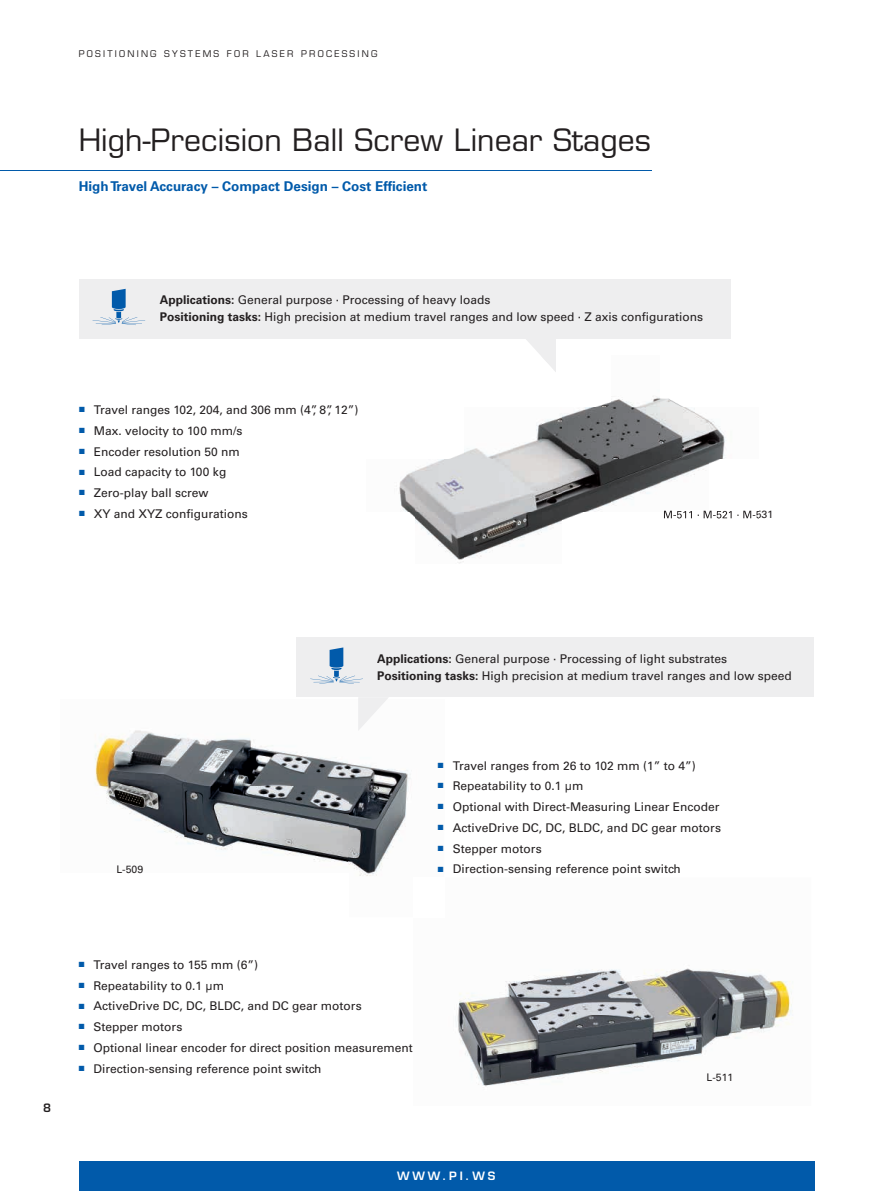
<style>
.page{position:relative;width:893px;height:1191px;background:#fff}
.page>*{position:absolute;margin:0;border:0;box-sizing:border-box;transform-origin:0 0}
.t1{font:30px "Eurostile LT";letter-spacing:.005em;color:#231f20}
.t2{font:700 13.5px "Univers LT";color:#015aaa}
.t3{font:12px/17.1px "Univers LT";color:#231f20}
.t4{font:600 11.25px "Eurostile LT";letter-spacing:.25em;color:#fff}
.t5{font:600 11.25px "Eurostile LT";color:#231f20}
.t6{font:10.5px "Univers LT";color:#231f20}
.t7{font:9px "Eurostile LT";letter-spacing:.25em;color:#231f20}
.s1{font-weight:700}
.s2{color:#015aaa}
</style>
<div class="page">
<div style="left:79px;top:1161px;width:735px;height:30px;background:#015aaa"></div>
<img style="left:457px;top:968px;width:336px;height:119px">
<img style="left:95px;top:730px;width:316px;height:146px">
<hr style="left:0;top:170px;width:652px;height:1px;background:#015aaa">
<div style="left:79px;top:279px;width:652px;height:59px;background:#eeeeef"></div>
<div style="left:296px;top:637px;width:518px;height:60px;background:#eeeeef"></div>
<svg style="left:525px;top:338px;width:31px;height:17px"></svg>
<svg style="left:358px;top:697px;width:31px;height:34px"></svg>
<img style="left:399px;top:396px;width:353px;height:116px">
<img style="left:409px;top:512px;width:299px;height:52px">
<img style="left:710px;top:518px;width:49px;height:1px">
<img style="left:664px;top:511px;width:95px;height:7px">
<svg style="left:92px;top:289px;width:53px;height:36px"></svg>
<svg style="left:310px;top:647px;width:53px;height:36px"></svg>
<p class="t7" style="left:79px;top:48px;width:300px">POSITIONING SYSTEMS FOR LASER PROCESSING</p>
<h1 class="t1" style="left:79px;top:122px;width:574px">High-Precision Ball Screw Linear Stages</h1>
<p class="t2" style="left:79px;top:178px;width:350px">High Travel Accuracy – Compact Design – Cost Efficient</p>
<p class="t3" style="left:160px;top:291px;width:545px"><span class="s1">Applications:</span> General purpose · Processing of heavy loads<br><span class="s1">Positioning tasks:</span> High precision at medium travel ranges and low speed · Z axis configurations</p>
<p class="t3" style="left:79px;top:401px;width:281px"><sup>■</sup> Travel ranges 102, 204, and 306 mm (4”, 8”, 12”)</p>
<p class="t3" style="left:79px;top:422px;width:165px"><sup>■</sup> Max. velocity to 100 mm/s</p>
<p class="t3" style="left:79px;top:443px;width:162px"><span class="s2">■</span> Encoder resolution 50 nm</p>
<p class="t3" style="left:79px;top:463px;width:149px"><span class="s2">■</span> Load capacity to 100 kg</p>
<p class="t3" style="left:79px;top:484px;width:131px"><sup>■</sup> Zero-play ball screw</p>
<p class="t3" style="left:79px;top:505px;width:170px"><sup>■</sup> XY and XYZ configurations</p>
<p class="t6" style="left:116px;top:863px;width:28px">L-509</p>
<p class="t3" style="left:377px;top:650px;width:416px"><span class="s1">Applications:</span> General purpose · Processing of light substrates<br><span class="s1">Positioning tasks:</span> High precision at medium travel ranges and low speed</p>
<p class="t3" style="left:438px;top:756px;width:259px"><sup>■</sup> Travel ranges from 26 to 102 mm (1” to 4”)</p>
<p class="t3" style="left:438px;top:777px;width:147px"><span class="s2">■</span> Repeatability to 0.1 µm</p>
<p class="t3" style="left:438px;top:798px;width:283px"><span class="s2">■</span> Optional with Direct-Measuring Linear Encoder</p>
<p class="t3" style="left:438px;top:819px;width:284px"><span class="s2">■</span> ActiveDrive DC, DC, BLDC, and DC gear motors</p>
<p class="t3" style="left:438px;top:839px;width:105px"><sup>■</sup> Stepper motors</p>
<p class="t3" style="left:438px;top:860px;width:244px"><span class="s2">■</span> Direction-sensing reference point switch</p>
<p class="t5" style="left:43px;top:1101px;width:9px">8</p>
<p class="t3" style="left:79px;top:956px;width:181px"><span class="s2">■</span> Travel ranges to 155 mm (6”)</p>
<p class="t3" style="left:79px;top:977px;width:147px"><sup>■</sup> Repeatability to 0.1 µm</p>
<p class="t3" style="left:79px;top:997px;width:284px"><span class="s2">■</span> ActiveDrive DC, DC, BLDC, and DC gear motors</p>
<p class="t3" style="left:79px;top:1018px;width:105px"><sup>■</sup> Stepper motors</p>
<p class="t3" style="left:79px;top:1039px;width:336px"><span class="s2">■</span> Optional linear encoder for direct position measurement</p>
<p class="t3" style="left:79px;top:1060px;width:244px"><span class="s2">■</span> Direction-sensing reference point switch</p>
<p class="t4" style="left:397px;top:1168px;width:99px">WWW.PI.WS</p>
<p class="t6" style="left:707px;top:1070px;width:28px">L-511</p>
</div>
